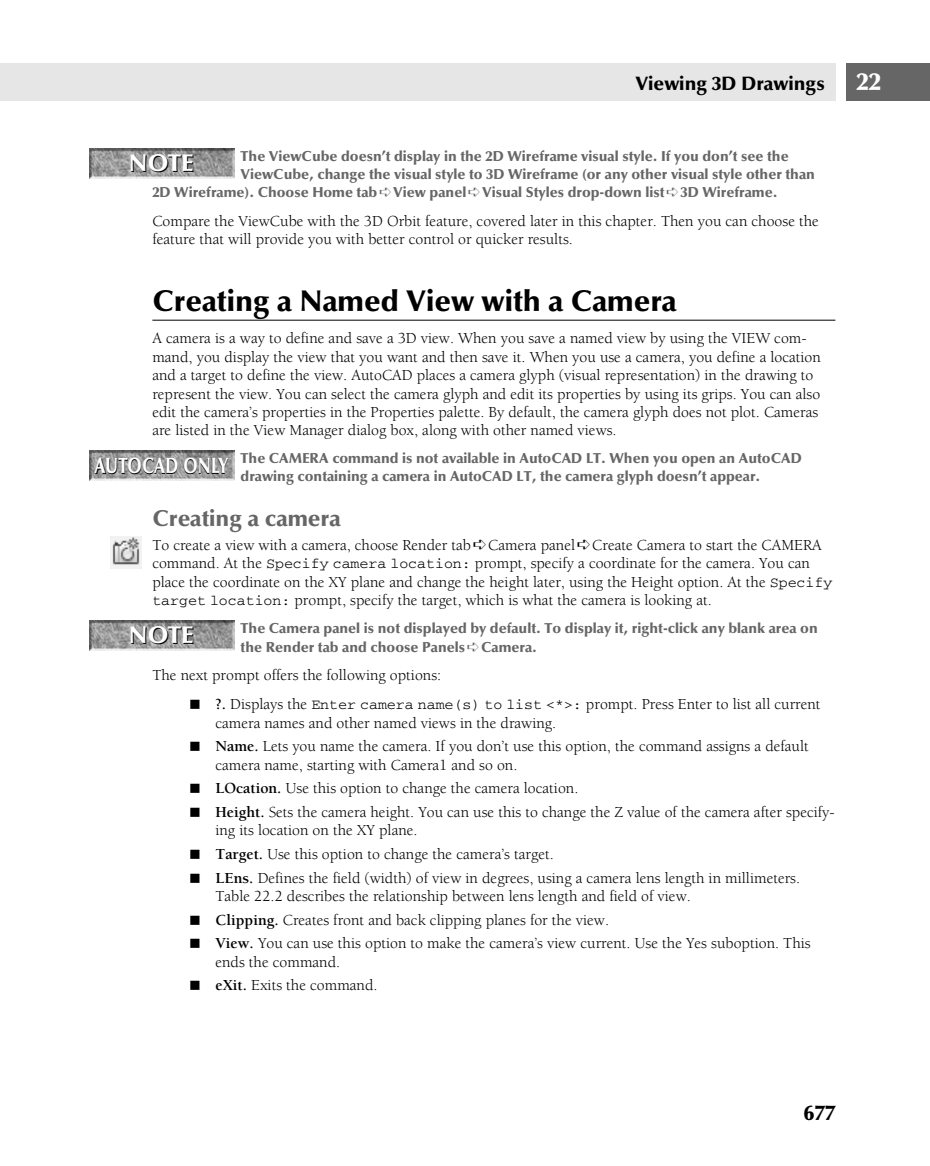
<style>
.page{position:relative;width:930px;height:1166px;background:#fff}
.page>*{position:absolute;margin:0;border:0;box-sizing:border-box;transform-origin:0 0}
.t1{font:900 29.75px "Optima LT Std";color:#000}
.t2{font:900 24.5px "Optima LT Std";color:#fff}
.t3{font:900 23.97px "Optima";color:#fff}
.t4{font:900 22.75px "Optima LT Std";color:#666}
.t5{font:900 21.88px "Optima";color:#000;scale:.76 1}
.t6{font:900 21px "Optima LT Std";color:#000}
.t7{font:900 19.25px "Optima LT Std";color:#000}
.t8{font:15.75px/18.4px "Berkeley Std";color:#000}
.t9{font:900 14.35px/17.5px "Optima LT Std";color:#666}
.s1{font-family:"Wiley Code STD";font-size:14.88px}
.s2{font-weight:700}
</style>
<div class="page">
<div style="left:0;top:63px;width:835px;height:38px;background:#e6e6e6"></div>
<div style="left:845px;top:63px;width:84px;height:38px;background:#666"></div>
<hr style="left:152px;top:320px;width:683px;height:1px;background:#000">
<div style="left:89px;top:149px;width:151px;height:30px;background:linear-gradient(to bottom,#fff,#fff)"></div>
<img style="left:89px;top:149px;width:145px;height:30px">
<div style="left:89px;top:451px;width:151px;height:30px;background:linear-gradient(to bottom,#fff,#fff)"></div>
<img style="left:89px;top:451px;width:145px;height:30px">
<img style="left:110px;top:537px;width:32px;height:31px">
<div style="left:89px;top:620px;width:151px;height:30px;background:linear-gradient(to bottom,#fff,#fff)"></div>
<img style="left:89px;top:620px;width:145px;height:30px">
<p class="t7" style="left:635px;top:76px;width:191px">Viewing 3D Drawings</p>
<h2 class="t2" style="left:856px;top:71px;width:26px">22</h2>
<h3 class="t3" style="left:129px;top:153px;width:66px">NOTE</h3>
<p class="t9" style="left:240px;top:149px;width:549px">The ViewCube doesn’t display in the 2D Wireframe visual style. If you don’t see the</p>
<p class="t9" style="left:240px;top:167px;width:576px">ViewCube, change the visual style to 3D Wireframe (or any other visual style other than</p>
<p class="t9" style="left:152px;top:185px;width:626px">2D Wireframe). Choose Home tab➪View panel➪Visual Styles drop-down list➪3D Wireframe.</p>
<p class="t8" style="left:152px;top:213px;width:668px">Compare the ViewCube with the 3D Orbit feature, covered later in this chapter. Then you can choose the feature that will provide you with better control or quicker results.</p>
<h1 class="t1" style="left:152px;top:289px;width:526px">Creating a Named View with a Camera</h1>
<p class="t8" style="left:152px;top:330px;width:670px">A camera is a way to define and save a 3D view. When you save a named view by using the VIEW com&shy;mand, you display the view that you want and then save it. When you use a camera, you define a location and a target to define the view. AutoCAD places a camera glyph (visual representation) in the drawing to represent the view. You can select the camera glyph and edit its properties by using its grips. You can also edit the camera’s properties in the Properties palette. By default, the camera glyph does not plot. Cameras are listed in the View Manager dialog box, along with other named views.</p>
<h3 class="t5" style="left:95px;top:458px;width:176px">AUTOCAD ONLY</h3>
<p class="t9" style="left:240px;top:451px;width:562px">The CAMERA command is not available in AutoCAD LT. When you open an AutoCAD drawing containing a camera in AutoCAD LT, the camera glyph doesn’t appear.</p>
<h3 class="t4" style="left:152px;top:509px;width:190px">Creating a camera</h3>
<p class="t8" style="left:152px;top:537px;width:681px">To create a view with a camera, choose Render tab ➪ Camera panel ➪ Create Camera to start the CAMERA command. At the <span class="s1">Specify camera location:</span> prompt, specify a coordinate for the camera. You can place the coordinate on the XY plane and change the height later, using the Height option. At the <span class="s1">Specify target location:</span> prompt, specify the target, which is what the camera is looking at.</p>
<h3 class="t3" style="left:129px;top:624px;width:66px">NOTE</h3>
<p class="t9" style="left:240px;top:620px;width:578px;line-height:18.4px">The Camera panel is not displayed by default. To display it, right-click any blank area on the Render tab and choose Panels➪Camera.</p>
<p class="t8" style="left:152px;top:667px;width:290px">The next prompt offers the following options:</p>
<p class="t8" style="left:215px;top:696px;width:606px;text-indent:-26px">■ <span class="s2">?.</span> Displays the <span class="s1">Enter camera name(s) to list &lt;*&gt;:</span> prompt. Press Enter to list all current camera names and other named views in the drawing.</p>
<p class="t8" style="left:215px;top:738px;width:594px;text-indent:-26px">■ <span class="s2">Name.</span> Lets you name the camera. If you don’t use this option, the command assigns a default camera name, starting with Camera1 and so on.</p>
<p class="t8" style="left:189px;top:780px;width:390px">■ <span class="s2">LOcation.</span> Use this option to change the camera location.</p>
<p class="t8" style="left:215px;top:804px;width:620px;text-indent:-26px">■ <span class="s2">Height.</span> Sets the camera height. You can use this to change the Z value of the camera after specify&shy;ing its location on the XY plane.</p>
<p class="t8" style="left:189px;top:846px;width:366px">■ <span class="s2">Target.</span> Use this option to change the camera’s target.</p>
<p class="t8" style="left:215px;top:869px;width:586px;text-indent:-26px">■ <span class="s2">LEns.</span> Defines the field (width) of view in degrees, using a camera lens length in millimeters.<br>Table 22.2 describes the relationship between lens length and field of view.</p>
<p class="t8" style="left:189px;top:911px;width:421px">■ <span class="s2">Clipping.</span> Creates front and back clipping planes for the view.</p>
<p class="t8" style="left:215px;top:935px;width:596px;text-indent:-26px">■ <span class="s2">View.</span> You can use this option to make the camera’s view current. Use the Yes suboption. This ends the command.</p>
<p class="t8" style="left:189px;top:977px;width:190px">■ <span class="s2">eXit.</span> Exits the command.</p>
<h3 class="t6" style="left:803px;top:1104px;width:33px">677</h3>
</div>
